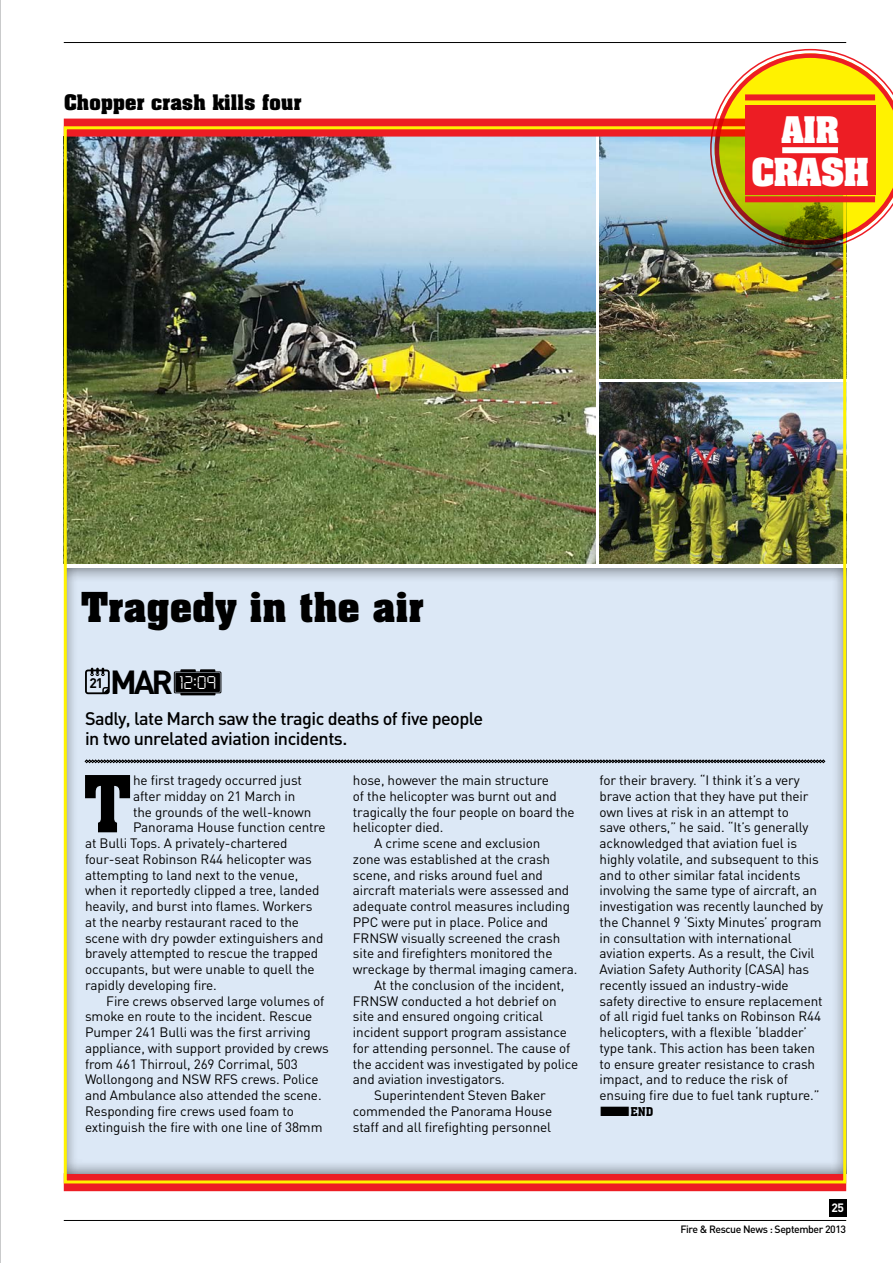
<style>
.page{position:relative;width:893px;height:1263px;background:#fff}
.page>*{position:absolute;margin:0;border:0;box-sizing:border-box;transform-origin:0 0}
.t1{font:77.1px "Aachen BT";color:#000}
.t2{font:700 40.5px "Aachen BT";letter-spacing:-.02em;color:#000}
.t3{font:700 37.95px "Aachen BT";color:#fff}
.t4{font:700 36px "Aachen BT";color:#fff}
.t5{font:700 21px "Aachen BT";letter-spacing:-.02em;color:#000}
.t6{font:19.2px "LED.Font";color:#fff}
.t7{font:500 18px/19.5px "DIN";letter-spacing:-.03em;color:#000}
.t8{font:700 13.8px "DIN";color:#000}
.t9{font:13.5px/15.8px "DIN";letter-spacing:-.01em;color:#000}
.t10{font:12px "Aachen BT";color:#000}
.t11{font:700 12px "DIN";color:#fff}
.t12{font:500 10.5px "DIN";letter-spacing:-.04em;color:#000}
.s1{font-family:"DIN";font-weight:700;font-size:33px;color:#000}
</style>
<div class="page">
<hr style="left:64px;top:1220px;width:782px;height:1px;background:#000">
<hr style="left:64px;top:42px;width:782px;height:1px;background:#000">
<div style="left:829px;top:1199px;width:17px;height:17px;background:#000"></div>
<hr style="left:0;top:0;width:1px;height:1263px;background:#939598">
<img style="left:600px;top:137px;width:242px;height:242px">
<img style="left:68px;top:137px;width:527px;height:426px">
<img style="left:600px;top:383px;width:242px;height:180px">
<svg style="left:64px;top:1173px;width:782px;height:18px;background:#f0451d"></svg>
<svg style="left:64px;top:119px;width:782px;height:18px;background:#ed4321"></svg>
<div style="left:62px;top:566px;width:786px;height:609px;background:#000;opacity:.7"></div>
<svg style="left:85px;top:760px;width:740px;height:3px;background:#383b3f"></svg>
<svg style="left:85px;top:668px;width:25px;height:26px"></svg>
<svg style="left:174px;top:669px;width:47px;height:26px"></svg>
<svg style="left:710px;top:49px;width:183px;height:200px"></svg>
<div style="left:745px;top:105px;width:130px;height:90px;background:#ed1d24"></div>
<div style="left:745px;top:94px;width:130px;height:6px;background:#ed1d24"></div>
<div style="left:782px;top:147px;width:56px;height:6px;background:#fff"></div>
<div style="left:745px;top:196px;width:130px;height:6px;background:#ed1d24"></div>
<h3 class="t5" style="left:64px;top:90px;width:239px">Chopper crash kills four</h3>
<h3 class="t4" style="left:781px;top:107px;width:40px">air</h3>
<h3 class="t3" style="left:751px;top:148px;width:120px">crash</h3>
<h2 class="t2" style="left:81px;top:581px;width:345px">Tragedy in the air</h2>
<p class="t8" style="left:90px;top:674px;width:15px">21</p>
<h3 class="t6" style="left:110px;top:673px;width:107px"><span class="s1">MAR</span> 12:09</h3>
<h3 class="t7" style="left:85px;top:708px;width:400px">Sadly, late March saw the tragic deaths of five people in two unrelated aviation incidents.</h3>
<h1 class="t1" style="left:83px;top:755px;width:51px">T</h1>
<p class="t9" style="left:133px;top:772px;width:170px">he first tragedy occurred just</p>
<p class="t9" style="left:133px;top:788px;width:164px">after midday on 21 March in</p>
<p class="t9" style="left:133px;top:803px;width:180px">the grounds of the well-known</p>
<p class="t9" style="left:133px;top:819px;width:194px">Panorama House function centre</p>
<p class="t9" style="left:85px;top:835px;width:204px">at Bulli Tops. A privately-chartered</p>
<p class="t9" style="left:85px;top:851px;width:228px">four-seat Robinson R44 helicopter was</p>
<p class="t9" style="left:85px;top:866px;width:215px">attempting to land next to the venue,</p>
<p class="t9" style="left:85px;top:882px;width:236px">when it reportedly clipped a tree, landed</p>
<p class="t9" style="left:85px;top:898px;width:229px">heavily, and burst into flames. Workers</p>
<p class="t9" style="left:85px;top:914px;width:216px">at the nearby restaurant raced to the</p>
<p class="t9" style="left:85px;top:930px;width:240px">scene with dry powder extinguishers and</p>
<p class="t9" style="left:85px;top:945px;width:235px">bravely attempted to rescue the trapped</p>
<p class="t9" style="left:85px;top:961px;width:231px">occupants, but were unable to quell the</p>
<p class="t9" style="left:85px;top:977px;width:133px">rapidly developing fire.</p>
<p class="t9" style="left:106px;top:993px;width:220px">Fire crews observed large volumes of</p>
<p class="t9" style="left:85px;top:1008px;width:229px">smoke en route to the incident. Rescue</p>
<p class="t9" style="left:85px;top:1024px;width:227px">Pumper 241 Bulli was the first arriving</p>
<p class="t9" style="left:85px;top:1040px;width:245px">appliance, with support provided by crews</p>
<p class="t9" style="left:85px;top:1056px;width:214px">from 461 Thirroul, 269 Corrimal, 503</p>
<p class="t9" style="left:85px;top:1071px;width:235px">Wollongong and NSW RFS crews. Police</p>
<p class="t9" style="left:85px;top:1087px;width:238px">and Ambulance also attended the scene.</p>
<p class="t9" style="left:85px;top:1103px;width:210px">Responding fire crews used foam to</p>
<p class="t9" style="left:85px;top:1119px;width:239px">extinguish the fire with one line of 38mm</p>
<p class="t9" style="left:353px;top:772px;width:198px">hose, however the main structure</p>
<p class="t9" style="left:353px;top:788px;width:206px">of the helicopter was burnt out and</p>
<p class="t9" style="left:353px;top:803px;width:223px">tragically the four people on board the</p>
<p class="t9" style="left:353px;top:819px;width:92px">helicopter died.</p>
<p class="t9" style="left:374px;top:835px;width:168px">A crime scene and exclusion</p>
<p class="t9" style="left:353px;top:851px;width:199px">zone was established at the crash</p>
<p class="t9" style="left:353px;top:866px;width:192px">scene, and risks around fuel and</p>
<p class="t9" style="left:353px;top:882px;width:218px">aircraft materials were assessed and</p>
<p class="t9" style="left:353px;top:898px;width:219px">adequate control measures including</p>
<p class="t9" style="left:353px;top:914px;width:197px">PPC were put in place. Police and</p>
<p class="t9" style="left:353px;top:930px;width:209px">FRNSW visually screened the crash</p>
<p class="t9" style="left:353px;top:945px;width:201px">site and firefighters monitored the</p>
<p class="t9" style="left:353px;top:961px;width:226px">wreckage by thermal imaging camera.</p>
<p class="t9" style="left:374px;top:977px;width:192px">At the conclusion of the incident,</p>
<p class="t9" style="left:353px;top:993px;width:205px">FRNSW conducted a hot debrief on</p>
<p class="t9" style="left:353px;top:1008px;width:192px">site and ensured ongoing critical</p>
<p class="t9" style="left:353px;top:1024px;width:215px">incident support program assistance</p>
<p class="t9" style="left:353px;top:1040px;width:219px">for attending personnel. The cause of</p>
<p class="t9" style="left:353px;top:1056px;width:227px">the accident was investigated by police</p>
<p class="t9" style="left:353px;top:1071px;width:153px">and aviation investigators.</p>
<p class="t9" style="left:374px;top:1087px;width:173px">Superintendent Steven Baker</p>
<p class="t9" style="left:353px;top:1103px;width:201px">commended the Panorama House</p>
<p class="t9" style="left:353px;top:1119px;width:200px">staff and all firefighting personnel</p>
<p class="t9" style="left:600px;top:772px;width:225px">for their bravery. “I think it’s a very brave action that they have put their own lives at risk in an attempt to<br>save others,” he said. “It’s generally acknowledged that aviation fuel is highly volatile, and subsequent to this and to other similar fatal incidents involving the same type of aircraft, an investigation was recently launched by the Channel 9 ‘Sixty Minutes’ program in consultation with international aviation experts. As a result, the Civil Aviation Safety Authority (CASA) has recently issued an industry-wide safety directive to ensure replacement of all rigid fuel tanks on Robinson R44 helicopters, with a flexible ‘bladder’ type tank. This action has been taken to ensure greater resistance to crash impact, and to reduce the risk of ensuing fire due to fuel tank rupture.”</p>
<p class="t10" style="left:600px;top:1104px;width:55px">■END</p>
<p class="t11" style="left:831px;top:1200px;width:14px">25</p>
<p class="t12" style="left:680px;top:1223px;width:167px">Fire &amp; Rescue News : September 2013</p>
</div>
